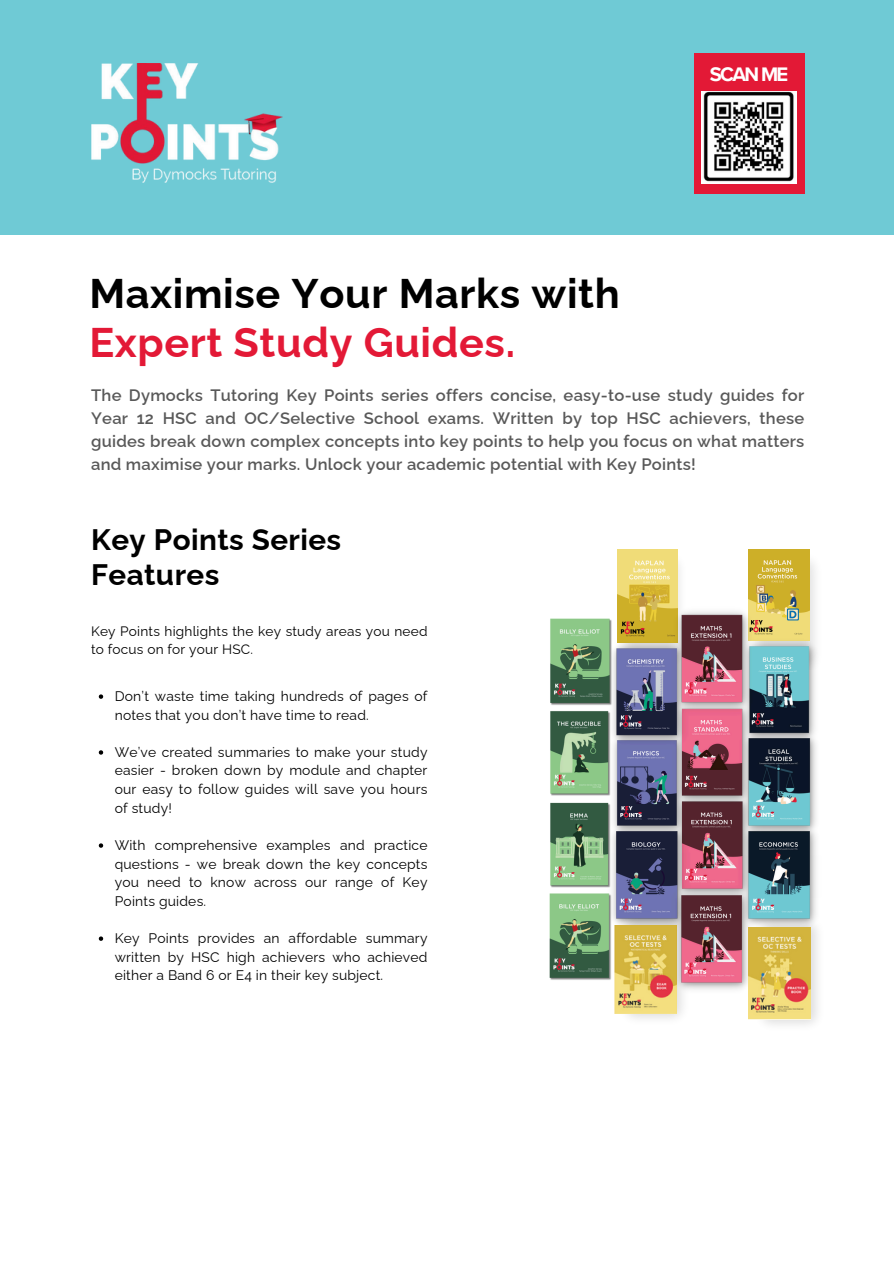
<style>
.page{position:relative;width:894px;height:1264px;background:#fff}
.page>*{position:absolute;margin:0;border:0;box-sizing:border-box;transform-origin:0 0}
.t1{font:700 41.4px "Raleway";letter-spacing:.015em;color:#000}
.t2{font:700 41.4px "Raleway";letter-spacing:.015em;color:#e31936}
.t3{font:700 29.55px/35.1px "Raleway";letter-spacing:.015em;color:#000}
.t4{font:700 20.1px "Proxima Nova";letter-spacing:-.085em;color:#fff}
.t5{font:600 16.5px/23px "Raleway";letter-spacing:.015em;color:#595959;text-align:justify}
.t6{font:13.8px/18.6px "Raleway";letter-spacing:.015em;color:#000;text-align:justify}
.t7{font:13.65px/18.6px "Raleway";letter-spacing:.015em;color:#000}
</style>
<div class="page">
<div style="left:0;top:0;width:893px;height:234px;background:#6fcad5"></div>
<img style="left:91px;top:63px;width:191px;height:120px">
<div style="left:693px;top:53px;width:111px;height:141px;background:#e31936"></div>
<img style="left:701px;top:91px;width:95px;height:92px">
<img style="left:676px;top:549px;width:4px;height:39px">
<img style="left:617px;top:549px;width:59px;height:39px">
<img style="left:808px;top:549px;width:7px;height:39px">
<img style="left:748px;top:549px;width:60px;height:39px">
<img style="left:549px;top:588px;width:272px;height:432px">
<img style="left:748px;top:927px;width:62px;height:92px">
<img style="left:614px;top:925px;width:62px;height:88px">
<svg style="left:99px;top:694px;width:4px;height:4px"></svg>
<svg style="left:99px;top:750px;width:4px;height:4px"></svg>
<svg style="left:99px;top:843px;width:4px;height:4px"></svg>
<svg style="left:99px;top:936px;width:4px;height:4px"></svg>
<p class="t1" style="left:89px;top:269px;width:531px">Maximise Your Marks with</p>
<p class="t2" style="left:89px;top:318px;width:427px">Expert Study Guides.</p>
<p class="t4" style="left:709px;top:62px;width:80px">SCAN ME</p>
<h4 class="t5" style="left:91px;top:383px;width:714px">The Dymocks Tutoring Key Points series offers concise, easy-to-use study guides for Year 12 HSC and OC/Selective School exams. Written by top HSC achievers, these guides break down complex concepts into key points to help you focus on what matters and maximise your marks. Unlock your academic potential with Key Points!</h4>
<p class="t3" style="left:91px;top:521px;width:251px">Key Points Series<br>Features</p>
<h2 class="t7" style="left:91px;top:621px;width:338px">Key Points highlights the key study areas you need to focus on for your HSC.</h2>
<h3 class="t6" style="left:115px;top:686px;width:314px">Don’t waste time taking hundreds of pages of notes that you don’t have time to read.</h3>
<p class="t6" style="left:115px;top:742px;width:314px">We’ve created summaries to make your study easier - broken down by module and chapter our easy to follow guides will save you hours of study!</p>
<h1 class="t6" style="left:115px;top:835px;width:314px">With comprehensive examples and practice questions - we break down the key concepts you need to know across our range of Key Points guides.</h1>
<h1 class="t6" style="left:115px;top:928px;width:314px">Key Points provides an affordable summary written by HSC high achievers who achieved either a Band 6 or E4 in their key subject.</h1>
</div>
